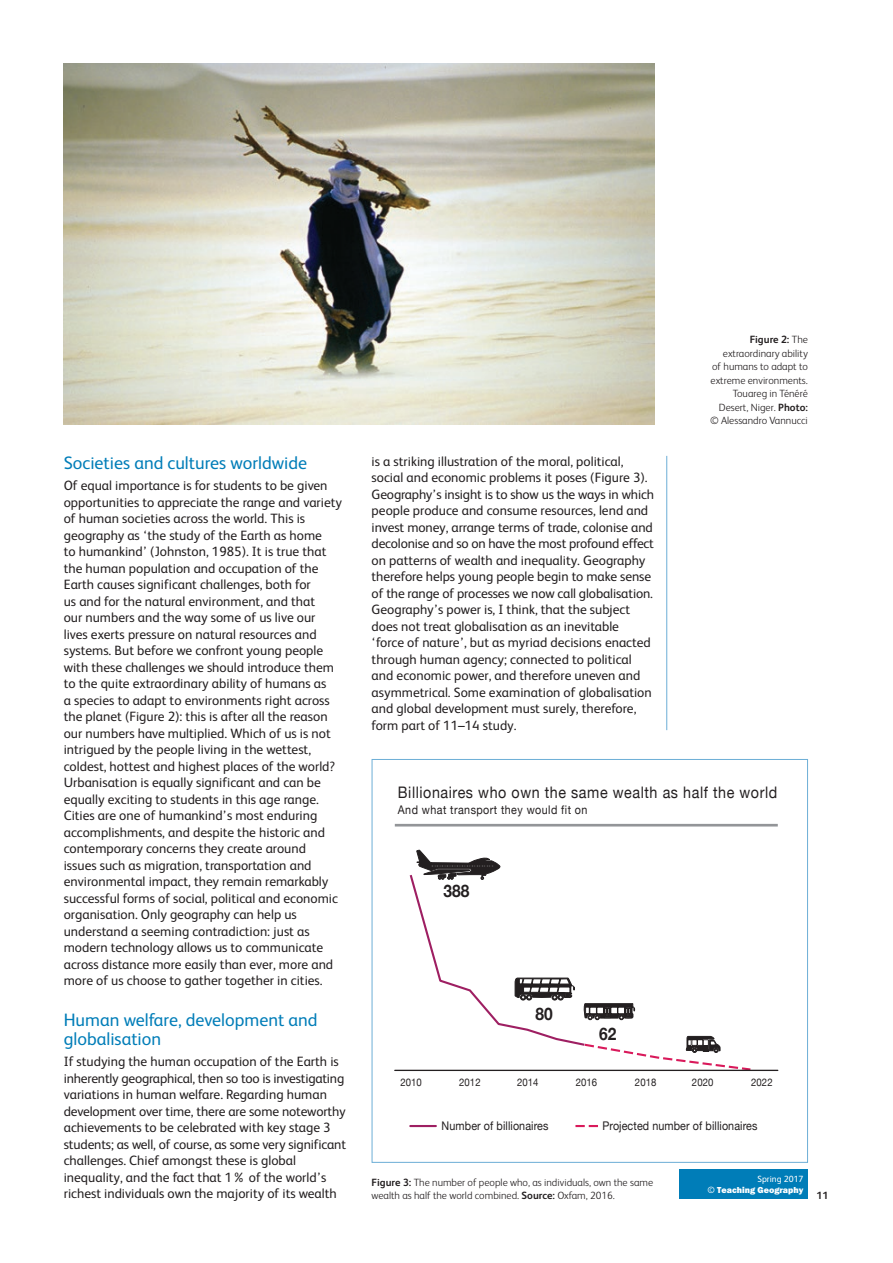
<style>
.page{position:relative;width:893px;height:1263px;background:#fff}
.page>*{position:absolute;margin:0;border:0;box-sizing:border-box;transform-origin:0 0}
.A_Head{font:18px/19.5px "FS Albert";color:#007db8}
.t1{font:700 17.25px "Helvetica Neue";letter-spacing:.01em;color:#231f20;scale:.9 1}
.t2{font:15.9px "Helvetica Neue";letter-spacing:.04em;color:#231f20;scale:.9 1}
.Main_Text{font:13.5px/16.5px "FS Albert";color:#231f20}
.t3{font:12px "Helvetica Neue";letter-spacing:.01em;color:#231f20;scale:.9 1}
.t4{font:12px "Helvetica Neue";letter-spacing:.04em;color:#231f20;scale:.9 1}
.t5{font:10.65px "Helvetica Neue";letter-spacing:.01em;color:#231f20;scale:.9 1}
.t6{font:300 10.5px/13.5px "FS Albert";color:#231f20}
.t7{font:700 10.5px "FS Albert";color:#231f20}
.t8{font:800 9px "Franklin Gothic Itc T";color:#fff}
.t9{font:9px "FS Albert";color:#fff}
.s1{font-weight:700}
.s2{font-family:"FS Albert";font-weight:400}
</style>
<div class="page">
<div style="left:679px;top:1169px;width:129px;height:30px;background:#007db8"></div>
<hr style="left:666px;top:456px;width:1px;height:274px;background:#6caed6">
<hr style="left:395px;top:1070px;width:383px;height:1px;background:#231f20">
<hr style="left:395px;top:824px;width:383px;height:2px;background:#939598">
<hr style="left:410px;top:1125px;width:26px;height:2px;background:#9e1f62">
<svg style="left:575px;top:1125px;width:23px;height:2px"></svg>
<svg style="left:408px;top:850px;width:345px;height:220px"></svg>
<img style="left:64px;top:64px;width:590px;height:360px">
<p class="A_Head" style="left:64px;top:453px;width:245px">Societies and cultures worldwide</p>
<p class="Main_Text" style="left:64px;top:477px;width:280px">Of equal importance is for students to be given opportunities to appreciate the range and variety of human societies across the world. This is geography as ‘the study of the Earth as home<br>to humankind’ (Johnston, 1985). It is true that the human population and occupation of the Earth causes significant challenges, both for<br>us and for the natural environment, and that<br>our numbers and the way some of us live our lives exerts pressure on natural resources and systems. But before we confront young people with these challenges we should introduce them to the quite extraordinary ability of humans as<br>a species to adapt to environments right across the planet (Figure 2): this is after all the reason our numbers have multiplied. Which of us is not intrigued by the people living in the wettest, coldest, hottest and highest places of the world?<br>Urbanisation is equally significant and can be equally exciting to students in this age range.<br>Cities are one of humankind’s most enduring accomplishments, and despite the historic and contemporary concerns they create around issues such as migration, transportation and environmental impact, they remain remarkably successful forms of social, political and economic organisation. Only geography can help us understand a seeming contradiction: just as modern technology allows us to communicate across distance more easily than ever, more and more of us choose to gather together in cities.</p>
<p class="A_Head" style="left:64px;top:1010px;width:255px">Human welfare, development and globalisation</p>
<p class="Main_Text" style="left:64px;top:1053px;width:284px">If studying the human occupation of the Earth is inherently geographical, then so too is investigating variations in human welfare. Regarding human development over time, there are some noteworthy achievements to be celebrated with key stage 3 students; as well, of course, as some very significant challenges. Chief amongst these is global inequality, and the fact that 1% of the world’s richest individuals own the majority of its wealth</p>
<p class="Main_Text" style="left:372px;top:453px;width:284px">is a striking illustration of the moral, political, social and economic problems it poses (Figure 3).<br>Geography’s insight is to show us the ways in which people produce and consume resources, lend and invest money, arrange terms of trade, colonise and decolonise and so on have the most profound effect on patterns of wealth and inequality. Geography therefore helps young people begin to make sense of the range of processes we now call globalisation.<br>Geography’s power is, I think, that the subject does not treat globalisation as an inevitable ‘force of nature’, but as myriad decisions enacted through human agency; connected to political and economic power, and therefore uneven and asymmetrical. Some examination of globalisation and global development must surely, therefore, form part of 11–14 study.</p>
<p class="t6" style="left:710px;top:333px;width:99px;text-align:right"><span class="s1">Figure 2:</span> The extraordinary ability<br>of humans to adapt to extreme environments.<br>Touareg in Ténéré<br>Desert, Niger. <span class="s1">Photo: </span>© Alessandro Vannucci</p>
<p class="t2" style="left:398px;top:778px;width:423px">Billionaires who own the same wealth as half the world</p>
<p class="t4" style="left:398px;top:799px;width:212px">And what transport they would fit on</p>
<p class="t1" style="left:443px;top:875px;width:31px">388</p>
<p class="t1" style="left:535px;top:998px;width:21px">80</p>
<p class="t1" style="left:599px;top:1018px;width:21px">62</p>
<p class="t5" style="left:400px;top:1073px;width:25px">2010</p>
<p class="t5" style="left:459px;top:1073px;width:25px">2012</p>
<p class="t5" style="left:517px;top:1073px;width:25px">2014</p>
<p class="t5" style="left:576px;top:1073px;width:25px">2016</p>
<p class="t5" style="left:635px;top:1073px;width:25px">2018</p>
<p class="t5" style="left:692px;top:1073px;width:25px">2020</p>
<p class="t5" style="left:751px;top:1073px;width:25px">2022</p>
<p class="t3" style="left:442px;top:1115px;width:120px">Number of billionaires</p>
<p class="t3" style="left:602px;top:1115px;width:174px">Projected number of billionaires</p>
<p class="t6" style="left:372px;top:1175px;width:283px"><span class="s1">Figure 3:</span> The number of people who, as individuals, own the same wealth as half the world combined. <span class="s1">Source:</span> Oxfam, 2016.</p>
<p class="t9" style="left:757px;top:1174px;width:47px">Spring 2017</p>
<p class="t8" style="left:707px;top:1185px;width:97px"><span class="s2">©</span> Teaching Geography</p>
<p class="t7" style="left:816px;top:1189px;width:13px">11</p>
</div>
